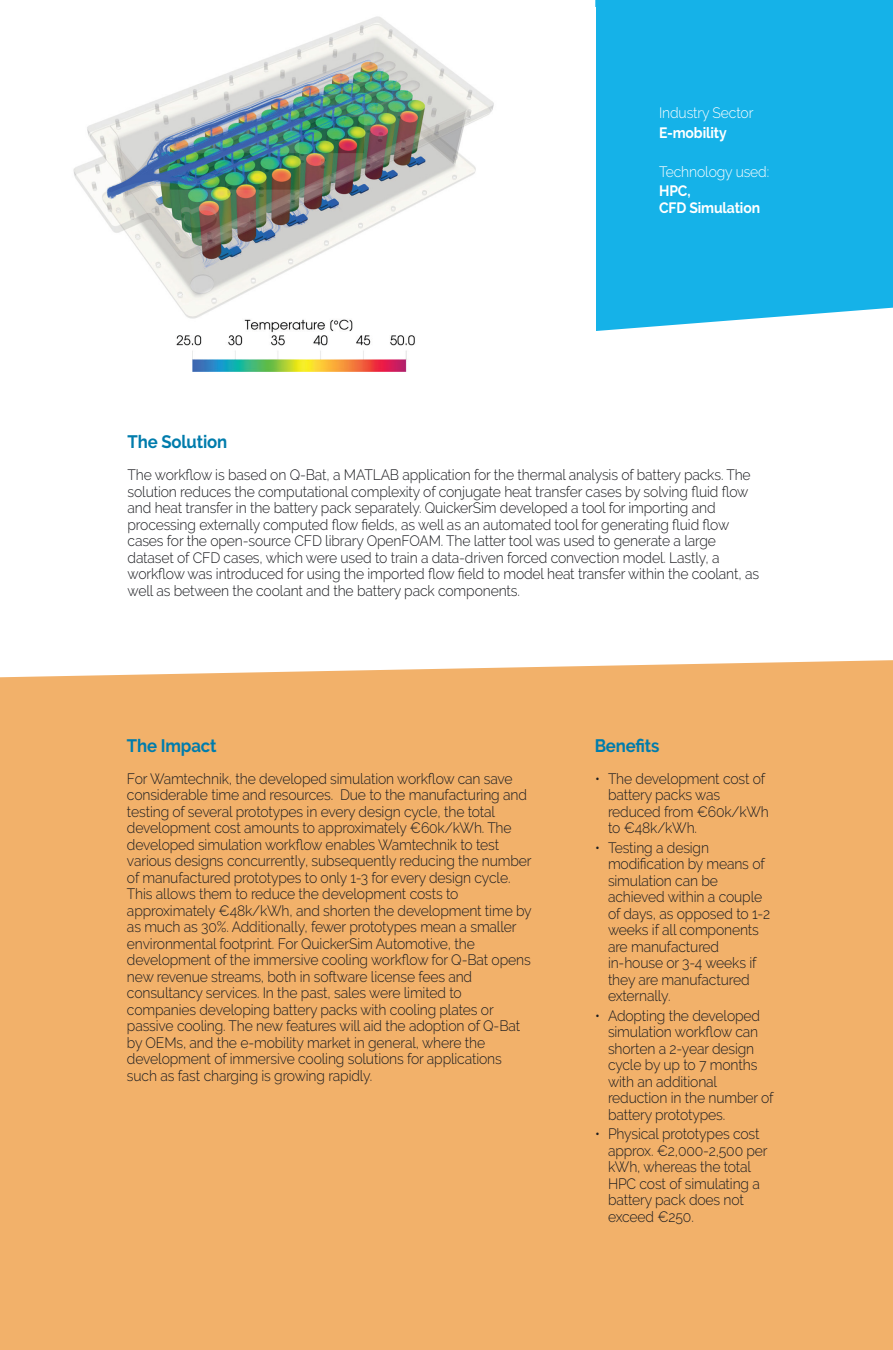
<style>
.page{position:relative;width:893px;height:1350px;background:#fff}
.page>*{position:absolute;margin:0;border:0;box-sizing:border-box;transform-origin:0 0}
.t1{font:700 18px "Raleway";letter-spacing:-.01em;color:#007cac;scale:.93 1}
.t2{font:300 15px/16.5px "Raleway";letter-spacing:-.01em;color:#1b1c20;scale:.93 1}
.t3{font:300 15px "Raleway";letter-spacing:-.01em;color:#fff;scale:.93 1}
.t4{font:700 15px/16.5px "Raleway";letter-spacing:-.01em;color:#fff;scale:.93 1}
</style>
<div class="page">
<div style="left:0;top:660px;width:893px;height:690px;background:#f2b16a"></div>
<div style="left:595px;top:0;width:298px;height:331px;background:#15b2e8"></div>
<img style="left:73px;top:16px;width:421px;height:355px">
<p class="t3" style="left:659px;top:104px;width:103px">Industry Sector</p>
<p class="t4" style="left:659px;top:124px;width:74px">E-mobility</p>
<p class="t3" style="left:659px;top:163px;width:120px">Technology used:</p>
<p class="t4" style="left:659px;top:183px;width:110px">HPC,<br>CFD Simulation</p>
<p class="t1" style="left:128px;top:431px;width:109px">The Solution</p>
<p class="t2" style="left:128px;top:467px;width:681px">The workflow is based on Q-Bat, a MATLAB application for the thermal analysis of battery packs. The solution reduces the computational complexity of conjugate heat transfer cases by solving fluid flow and heat transfer in the battery pack separately. QuickerSim developed a tool for importing and processing externally computed flow fields, as well as an automated tool for generating fluid flow cases for the open-source CFD library OpenFOAM. The latter tool was used to generate a large dataset of CFD cases, which were used to train a data-driven forced convection model. Lastly, a workflow was introduced for using the imported flow field to model heat transfer within the coolant, as well as between the coolant and the battery pack components.</p>
<p class="t1" style="left:127px;top:735px;width:98px">The Impact</p>
<p class="t1" style="left:595px;top:735px;width:71px">Benefits</p>
<p class="t2" style="left:608px;top:770px;width:175px;text-indent:-13px">• The development cost of battery packs was reduced from €60k/kWh to €48k/kWh.</p>
<p class="t2" style="left:608px;top:839px;width:176px;text-indent:-13px">• Testing a design modification by means of simulation can be achieved within a couple of days, as opposed to 1-2 weeks if all components are manufactured in-house or 3-4 weeks if they are manufactured externally.</p>
<p class="t2" style="left:608px;top:1007px;width:180px;text-indent:-13px">• Adopting the developed simulation workflow can shorten a 2-year design cycle by up to 7 months with an additional reduction in the number of battery prototypes.</p>
<p class="t2" style="left:608px;top:1125px;width:173px;text-indent:-13px">• Physical prototypes cost approx. €2,000-2,500 per kWh, whereas the total<br>HPC cost of simulating a battery pack does not exceed €250.</p>
<p class="t2" style="left:127px;top:770px;width:437px">For Wamtechnik, the developed simulation workflow can save considerable time and resources. Due to the manufacturing and testing of several prototypes in every design cycle, the total development cost amounts to approximately €60k/kWh. The developed simulation workflow enables Wamtechnik to test various designs concurrently, subsequently reducing the number of manufactured prototypes to only 1-3 for every design cycle.<br>This allows them to reduce the development costs to approximately €48k/kWh, and shorten the development time by as much as 30%. Additionally, fewer prototypes mean a smaller environmental footprint. For QuickerSim Automotive, the development of the immersive cooling workflow for Q-Bat opens new revenue streams, both in software license fees and consultancy services. In the past, sales were limited to companies developing battery packs with cooling plates or passive cooling. The new features will aid the adoption of Q-Bat by OEMs, and the e-mobility market in general, where the development of immersive cooling solutions for applications such as fast charging is growing rapidly.</p>
</div>
